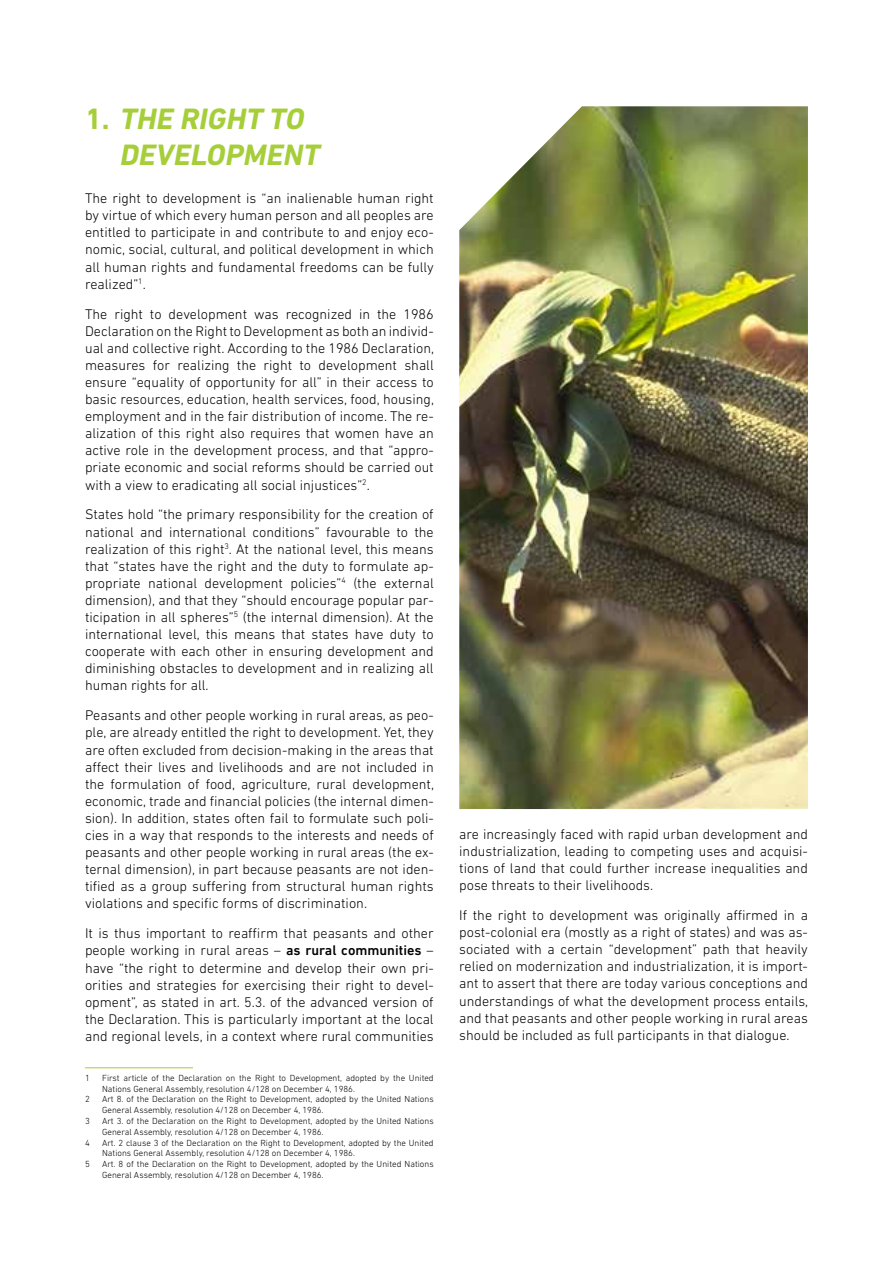
<style>
.page{position:relative;width:893px;height:1263px;background:#fff}
.page>*{position:absolute;margin:0;border:0;box-sizing:border-box;transform-origin:0 0}
.t1{font:italic 700 30px/36px "DIN Next LT Pro";color:#a6ce39}
.t2{font:300 14.25px/17.1px "DIN Next LT Pro";color:#000;text-align:justify}
.t3{font:300 9px/10.8px "DIN Next LT Pro";color:#000}
.s1{font-style:normal}
.s2{font-weight:500}
</style>
<div class="page">
<hr style="left:85px;top:1067px;width:108px;height:1px;background:#a6ce39">
<img style="left:459px;top:106px;width:349px;height:703px">
<h1 class="t1" style="left:119px;top:100px;width:207px;text-indent:-34px"><span class="s1">1 .</span> THE RIGHT TO<br>DEVELOPMENT</h1>
<p class="t2" style="left:85px;top:190px;width:350px">The right to development is “an inalienable human right by virtue of which every human person and all peoples are entitled to participate in and contribute to and enjoy eco&shy;nomic, social, cultural, and political development in which all human rights and fundamental freedoms can be fully realized”<sup>1</sup>.</p>
<p class="t2" style="left:85px;top:305px;width:351px">The right to development was recognized in the 1986<br>Declaration on the Right to Development as both an individ&shy;ual and collective right. According to the 1986 Declaration, measures for realizing the right to development shall ensure “equality of opportunity for all” in their access to basic resources, education, health services, food, housing, employment and in the fair distribution of income. The re&shy;alization of this right also requires that women have an active role in the development process, and that “appro&shy;priate economic and social reforms should be carried out with a view to eradicating all social injustices”<sup>2</sup>.</p>
<p class="t2" style="left:85px;top:506px;width:350px">States hold “the primary responsibility for the creation of national and international conditions” favourable to the realization of this right<sup>3</sup>. At the national level, this means that “states have the right and the duty to formulate ap&shy;propriate national development policies”<sup>4</sup> (the external dimension), and that they “should encourage popular par&shy;ticipation in all spheres”<sup>5</sup> (the internal dimension). At the international level, this means that states have duty to cooperate with each other in ensuring development and diminishing obstacles to development and in realizing all human rights for all.</p>
<p class="t2" style="left:85px;top:707px;width:351px">Peasants and other people working in rural areas, as peo&shy;ple, are already entitled the right to development. Yet, they are often excluded from decision-making in the areas that affect their lives and livelihoods and are not included in the formulation of food, agriculture, rural development, economic, trade and financial policies (the internal dimen&shy;sion). In addition, states often fail to formulate such poli&shy;cies in a way that responds to the interests and needs of peasants and other people working in rural areas (the ex&shy;ternal dimension), in part because peasants are not iden&shy;tified as a group suffering from structural human rights violations and specific forms of discrimination.</p>
<p class="t2" style="left:85px;top:925px;width:350px">It is thus important to reaffirm that peasants and other people working in rural areas – <span class="s2">as rural communities</span> – have “the right to determine and develop their own pri&shy;orities and strategies for exercising their right to devel&shy;opment”, as stated in art. 5.3. of the advanced version of the Declaration. This is particularly important at the local and regional levels, in a context where rural communities</p>
<p class="t3" style="left:85px;top:1072px;width:6px">1</p>
<p class="t3" style="left:102px;top:1072px;width:333px">First article of the Declaration on the Right to Development, adopted by the United<br>Nations General Assembly, resolution 4/128 on December 4, 1986.</p>
<p class="t3" style="left:85px;top:1094px;width:6px">2</p>
<p class="t3" style="left:102px;top:1094px;width:333px">Art 8. of the Declaration on the Right to Development, adopted by the United Nations<br>General Assembly, resolution 4/128 on December 4, 1986.</p>
<p class="t3" style="left:85px;top:1115px;width:6px">3</p>
<p class="t3" style="left:102px;top:1115px;width:333px">Art 3. of the Declaration on the Right to Development, adopted by the United Nations<br>General Assembly, resolution 4/128 on December 4, 1986.</p>
<p class="t3" style="left:85px;top:1137px;width:6px">4</p>
<p class="t3" style="left:102px;top:1137px;width:333px">Art. 2 clause 3 of the Declaration on the Right to Development, adopted by the United<br>Nations General Assembly, resolution 4/128 on December 4, 1986.</p>
<p class="t3" style="left:85px;top:1158px;width:6px">5</p>
<p class="t3" style="left:102px;top:1158px;width:333px">Art. 8 of the Declaration on the Right to Development, adopted by the United Nations<br>General Assembly, resolution 4/128 on December 4, 1986.</p>
<p class="t2" style="left:459px;top:825px;width:350px">are increasingly faced with rapid urban development and industrialization, leading to competing uses and acquisi&shy;tions of land that could further increase inequalities and pose threats to their livelihoods.</p>
<p class="t2" style="left:459px;top:906px;width:351px">If the right to development was originally affirmed in a post-colonial era (mostly as a right of states) and was as&shy;sociated with a certain “development” path that heavily relied on modernization and industrialization, it is import&shy;ant to assert that there are today various conceptions and understandings of what the development process entails, and that peasants and other people working in rural areas should be included as full participants in that dialogue.</p>
</div>
